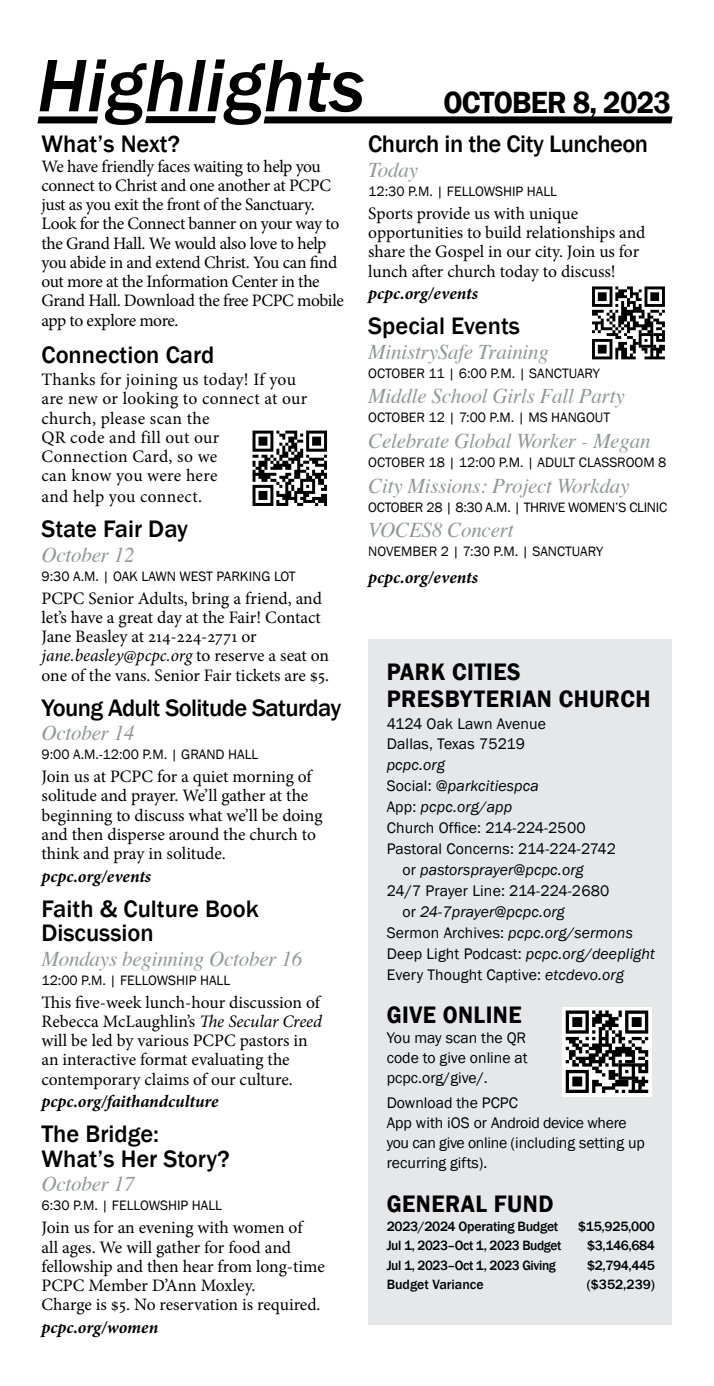
<style>
.page{position:relative;width:714px;height:1386px;background:#fff}
.page>*{position:absolute;margin:0;border:0;box-sizing:border-box;transform-origin:0 0}
.t1{font:italic 500 77px "Franklin Gothic";color:#000}
.t2{font:600 31.5px "Franklin Gothic";letter-spacing:-.025em;color:#000;scale:.95 1}
.t3{font:500 24.5px/24.5px "Franklin Gothic";color:#000}
.t4{font:600 24.5px/26.2px "Franklin Gothic";letter-spacing:.02em;color:#000;scale:.95 1}
.t5{font:500 24.5px "Franklin Gothic";letter-spacing:-.025em;color:#000}
.t6{font:500 24.5px "Franklin Gothic";letter-spacing:-.02em;color:#000}
.t7{font:italic 21px "Times";letter-spacing:-.01em;color:#939598}
.t8{font:17.5px/19.2px "Minion Pro";letter-spacing:-.005em;color:#000}
.t9{font:17.5px/19.2px "Minion Pro";letter-spacing:-.025em;color:#000}
.t10{font:17.5px/19.2px "Minion Pro";letter-spacing:.015em;color:#000}
.t11{font:italic 700 17.5px "Minion Pro";color:#000}
.t12{font:15.75px/19.9px "Franklin Gothic";color:#000}
.t13{font:italic 15.75px "Franklin Gothic";letter-spacing:.01em;color:#000}
.t14{font:14px "Franklin Gothic";color:#000}
.t15{font:14px "Franklin Gothic";letter-spacing:-.02em;color:#000}
.t16{font:500 13.83px "Franklin Gothic";letter-spacing:-.03em;color:#000}
.t17{font:500 13.83px "Franklin Gothic";color:#000}
.s1{font-style:italic}
.s2{font-style:normal}
</style>
<div class="page">
<div style="left:368px;top:639px;width:303px;height:686px;background:#e6e7e8"></div>
<div style="left:38px;top:116px;width:59px;height:7px;background:#000"></div>
<div style="left:146px;top:116px;width:69px;height:7px;background:#000"></div>
<div style="left:264px;top:116px;width:408px;height:7px;background:#000"></div>
<img style="left:252px;top:430px;width:76px;height:76px">
<svg style="left:592px;top:286px;width:73px;height:73px"></svg>
<svg style="left:562px;top:1007px;width:90px;height:89px"></svg>
<svg style="left:566px;top:1011px;width:82px;height:82px;background:#747474"></svg>
<h1 class="t1" style="left:37px;top:38px;width:329px">Highlights</h1>
<h3 class="t3" style="left:41px;top:132px;width:140px">What’s Next?</h3>
<p class="t9" style="left:41px;top:156px;width:304px">We have friendly faces waiting to help you connect to Christ and one another at PCPC just as you exit the front of the Sanctuary.<br>Look for the Connect banner on your way to the Grand Hall. We would also love to help you abide in and extend Christ. You can find out more at the Information Center in the Grand Hall. Download the free PCPC mobile app to explore more.</p>
<h3 class="t3" style="left:41px;top:343px;width:174px">Connection Card</h3>
<p class="t10" style="left:41px;top:370px;width:267px">Thanks for joining us today! If you are new or looking to connect at our church, please scan the<br>QR code and fill out our<br>Connection Card, so we<br>can know you were here</p>
<p class="t10" style="left:41px;top:487px;width:162px">and help you connect.</p>
<h3 class="t3" style="left:41px;top:517px;width:148px">State Fair Day</h3>
<p class="t7" style="left:41px;top:536px;width:95px">October 12</p>
<p class="t14" style="left:41px;top:567px;width:256px">9:30 A.M. | OAK LAWN WEST PARKING LOT</p>
<p class="t8" style="left:41px;top:589px;width:289px">PCPC Senior Adults, bring a friend, and let’s have a great day at the Fair! Contact Jane Beasley at 214-224-2771 or <span class="s1">jane.beasley@pcpc.org</span> to reserve a seat on one of the vans. Senior Fair tickets are $5.</p>
<h3 class="t5" style="left:41px;top:692px;width:301px">Young Adult Solitude Saturday</h3>
<p class="t7" style="left:41px;top:715px;width:95px">October 14</p>
<p class="t14" style="left:41px;top:746px;width:218px">9:00 A.M.-12:00 P.M. | GRAND HALL</p>
<p class="t8" style="left:41px;top:767px;width:283px">Join us at PCPC for a quiet morning of solitude and prayer. We’ll gather at the beginning to discuss what we’ll be doing and then disperse around the church to think and pray in solitude.</p>
<p class="t11" style="left:41px;top:864px;width:111px">pcpc.org/events</p>
<h3 class="t3" style="left:41px;top:897px;width:219px">Faith &amp; Culture Book<br>Discussion</h3>
<p class="t7" style="left:41px;top:940px;width:262px">Mondays beginning October 16</p>
<p class="t14" style="left:41px;top:971px;width:190px">12:00 P.M. | FELLOWSHIP HALL</p>
<p class="t8" style="left:41px;top:993px;width:282px">This five-week lunch-hour discussion of Rebecca McLaughlin’s <span class="s1">The Secular Creed </span>will be led by various PCPC pastors in an interactive format evaluating the contemporary claims of our culture.</p>
<p class="t11" style="left:41px;top:1089px;width:178px">pcpc.org/faithandculture</p>
<h3 class="t3" style="left:41px;top:1122px;width:190px">The Bridge:<br>What’s Her Story?</h3>
<p class="t7" style="left:41px;top:1166px;width:95px">October 17</p>
<p class="t14" style="left:41px;top:1197px;width:182px">6:30 P.M. | FELLOWSHIP HALL</p>
<p class="t8" style="left:41px;top:1218px;width:285px">Join us for an evening with women of<br>all ages. We will gather for food and fellowship and then hear from long-time PCPC Member D’Ann Moxley.<br>Charge is $5. No reservation is required.</p>
<p class="t11" style="left:41px;top:1315px;width:118px">pcpc.org/women</p>
<h2 class="t2" style="left:443px;top:83px;width:241px">OCTOBER 8, 2023</h2>
<h3 class="t6" style="left:368px;top:129px;width:281px">Church in the City Luncheon</h3>
<p class="t7" style="left:368px;top:151px;width:51px">Today</p>
<p class="t14" style="left:368px;top:182px;width:190px">12:30 P.M. | FELLOWSHIP HALL</p>
<p class="t8" style="left:368px;top:204px;width:279px">Sports provide us with unique opportunities to build relationships and share the Gospel in our city. Join us for lunch after church today to discuss!</p>
<p class="t11" style="left:368px;top:281px;width:111px">pcpc.org/events</p>
<h3 class="t3" style="left:368px;top:314px;width:153px">Special Events</h3>
<p class="t7" style="left:368px;top:333px;width:182px">MinistrySafe Training</p>
<p class="t14" style="left:368px;top:364px;width:233px">OCTOBER 11 | 6:00 P.M. | SANCTUARY</p>
<p class="t7" style="left:368px;top:378px;width:258px">Middle School Girls Fall Party</p>
<p class="t14" style="left:368px;top:409px;width:243px">OCTOBER 12 | 7:00 P.M. | MS HANGOUT</p>
<p class="t7" style="left:368px;top:423px;width:284px">Celebrate Global Worker - Megan</p>
<p class="t14" style="left:368px;top:454px;width:300px">OCTOBER 18 | 12:00 P.M. | ADULT CLASSROOM 8</p>
<p class="t7" style="left:368px;top:467px;width:263px">City Missions: Project Workday</p>
<p class="t15" style="left:368px;top:498px;width:300px">OCTOBER 28 | 8:30 A.M. | THRIVE WOMEN’S CLINIC</p>
<p class="t7" style="left:368px;top:512px;width:147px">VOCES8 Concert</p>
<p class="t14" style="left:368px;top:543px;width:236px">NOVEMBER 2 | 7:30 P.M. | SANCTUARY</p>
<p class="t11" style="left:368px;top:565px;width:111px">pcpc.org/events</p>
<h3 class="t4" style="left:387px;top:659px;width:279px">PARK CITIES<br>PRESBYTERIAN CHURCH</h3>
<p class="t12" style="left:387px;top:714px;width:161px">4124 Oak Lawn Avenue<br>Dallas, Texas 75219</p>
<p class="t13" style="left:387px;top:755px;width:60px">pcpc.org</p>
<p class="t13" style="left:387px;top:776px;width:154px"><span class="s2">Social:</span> @parkcitiespca</p>
<p class="t13" style="left:387px;top:797px;width:127px"><span class="s2">App:</span> pcpc.org/app</p>
<p class="t12" style="left:387px;top:818px;width:200px">Church Office: 214-224-2500</p>
<p class="t12" style="left:387px;top:839px;width:231px">Pastoral Concerns: 214-224-2742</p>
<p class="t13" style="left:402px;top:860px;width:183px"><span class="s2">or</span> pastorsprayer@pcpc.org</p>
<p class="t12" style="left:387px;top:881px;width:224px">24/7 Prayer Line: 214-224-2680</p>
<p class="t13" style="left:402px;top:902px;width:164px"><span class="s2">or</span> 24-7prayer@pcpc.org</p>
<p class="t13" style="left:387px;top:923px;width:248px"><span class="s2">Sermon Archives:</span> pcpc.org/sermons</p>
<p class="t13" style="left:387px;top:944px;width:270px"><span class="s2">Deep Light Podcast:</span> pcpc.org/deeplight</p>
<p class="t12" style="left:387px;top:965px;width:239px">Every Thought Captive: <span class="s1">etcdevo.org</span></p>
<h3 class="t4" style="left:387px;top:1002px;width:144px">GIVE ONLINE</h3>
<p class="t12" style="left:387px;top:1028px;width:143px;text-align:justify">You may scan the QR code to give online at pcpc.org/give/.</p>
<p class="t12" style="left:387px;top:1093px;width:260px">Download the PCPC<br>App with iOS or Android device where you can give online (including setting up recurring gifts).</p>
<h3 class="t4" style="left:387px;top:1191px;width:177px">GENERAL FUND</h3>
<p class="t16" style="left:387px;top:1218px;width:173px">2023/2024 Operating Budget</p>
<p class="t16" style="left:578px;top:1218px;width:79px">$15,925,000</p>
<p class="t16" style="left:387px;top:1237px;width:176px">Jul 1, 2023–Oct 1, 2023 Budget</p>
<p class="t16" style="left:587px;top:1237px;width:69px">$3,146,684</p>
<p class="t16" style="left:387px;top:1256px;width:171px">Jul 1, 2023–Oct 1, 2023 Giving</p>
<p class="t16" style="left:587px;top:1256px;width:69px">$2,794,445</p>
<p class="t17" style="left:387px;top:1276px;width:98px">Budget Variance</p>
<p class="t16" style="left:587px;top:1276px;width:70px">($352,239)</p>
</div>
